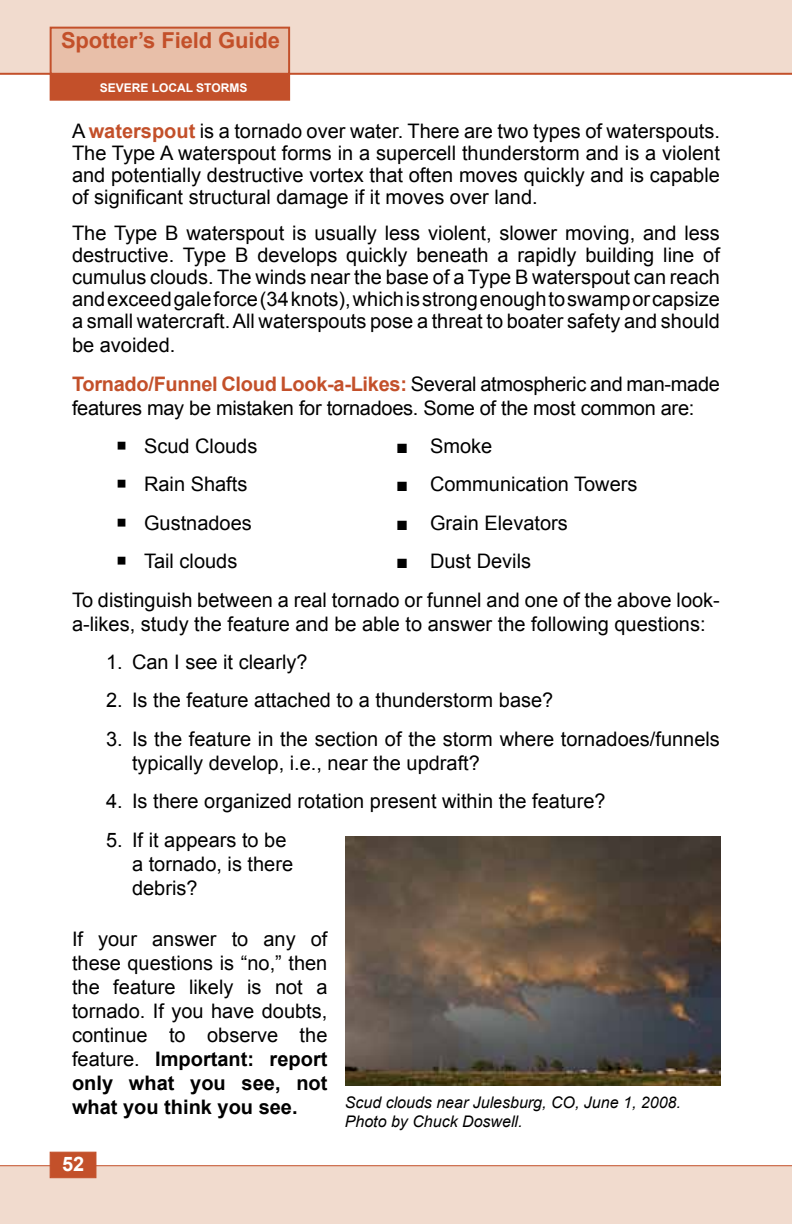
<style>
.page{position:relative;width:792px;height:1224px;background:#fff}
.page>*{position:absolute;margin:0;border:0;box-sizing:border-box;transform-origin:0 0}
.t1{font:700 22px "Arial";letter-spacing:-.005em;color:#c3502a}
.t2{font:20px/24px "Arial";color:#000}
.t3{font:700 20px "Arial";color:#fff}
.t4{font:italic 16px/19.2px "Arial";color:#000}
.t5{font:700 12px "Arial";color:#fff}
.s1{font-weight:700;color:#c3502a}
.s2{font-weight:700}
</style>
<div class="page">
<div style="left:0;top:1165px;width:792px;height:59px;background:#f1dbce"></div>
<div style="left:0;top:0;width:792px;height:75px;background:#f1dbce"></div>
<div style="left:50px;top:74px;width:240px;height:27px;background:#c3502a;border:2px solid #c3502a"></div>
<div style="left:50px;top:27px;width:240px;height:48px;background:#e8bfa9;border:2px solid #c3502a"></div>
<div style="left:50px;top:1152px;width:46px;height:26px;background:#c3502a;border:1px solid #c3502a"></div>
<img style="left:345px;top:837px;width:375px;height:248px">
<p class="t1" style="left:61px;top:26px;width:221px">Spotter’s Field Guide</p>
<p class="t5" style="left:100px;top:80px;width:149px">SEVERE LOCAL STORMS</p>
<p class="t2" style="left:72px;top:120px;width:649px;line-height:22px;text-align:justify">A <span class="s1">waterspout</span> is a tornado over water. There are two types of waterspouts.<br>The Type A waterspout forms in a supercell thunderstorm and is a violent and potentially destructive vortex that often moves quickly and is capable of significant structural damage if it moves over land.</p>
<p class="t2" style="left:72px;top:222px;width:649px;line-height:22px;text-align:justify">The Type B waterspout is usually less violent, slower moving, and less destructive. Type B develops quickly beneath a rapidly building line of cumulus clouds. The winds near the base of a Type B waterspout can reach and exceed gale force (34 knots), which is strong enough to swamp or capsize a small watercraft. All waterspouts pose a threat to boater safety and should</p>
<p class="t2" style="left:72px;top:326px;width:649px;line-height:38.4px">be avoided.<br><span class="s1">Tornado/Funnel Cloud Look-a-Likes:</span> Several atmospheric and man-made</p>
<p class="t2" style="left:144px;top:389px;width:552px;line-height:38.4px;text-indent:-72px">features may be mistaken for tornadoes. Some of the most common are:<br>Scud Clouds</p>
<p class="t2" style="left:396px;top:434px;width:98px">■ Smoke</p>
<p class="t2" style="left:144px;top:473px;width:105px">Rain Shafts</p>
<p class="t2" style="left:396px;top:473px;width:243px">■ Communication Towers</p>
<p class="t2" style="left:144px;top:511px;width:109px">Gustnadoes</p>
<p class="t2" style="left:396px;top:511px;width:173px">■ Grain Elevators</p>
<p class="t2" style="left:144px;top:549px;width:95px">Tail clouds</p>
<p class="t2" style="left:72px;top:542px;width:649px;line-height:38.4px;text-indent:324px">■ Dust Devils<br>To distinguish between a real tornado or funnel and one of the above look-</p>
<p class="t2" style="left:72px;top:612px;width:635px">a-likes, study the feature and be able to answer the following questions:</p>
<p class="t2" style="left:106px;top:650px;width:203px">1. Can I see it clearly?</p>
<p class="t2" style="left:106px;top:689px;width:449px">2. Is the feature attached to a thunderstorm base?</p>
<p class="t2" style="left:132px;top:727px;width:589px;text-indent:-26px">3. Is the feature in the section of the storm where tornadoes/funnels typically develop, i.e., near the updraft?</p>
<p class="t2" style="left:106px;top:789px;width:501px">4. Is there organized rotation present within the feature?</p>
<p class="t2" style="left:132px;top:828px;width:163px;text-indent:-26px">5. If it appears to be a tornado, is there debris?</p>
<p class="t2" style="left:72px;top:927px;width:257px;text-align:justify">If your answer to any of these questions is “no,” then the feature likely is not a tornado. If you have doubts, continue to observe the feature. <span class="s2">Important: report only what you see, not what you think you see.</span></p>
<p class="t4" style="left:345px;top:1093px;width:338px">Scud clouds near Julesburg, CO, June 1, 2008.<br>Photo by Chuck Doswell.</p>
<p class="t3" style="left:62px;top:1151px;width:24px">52</p>
</div>
